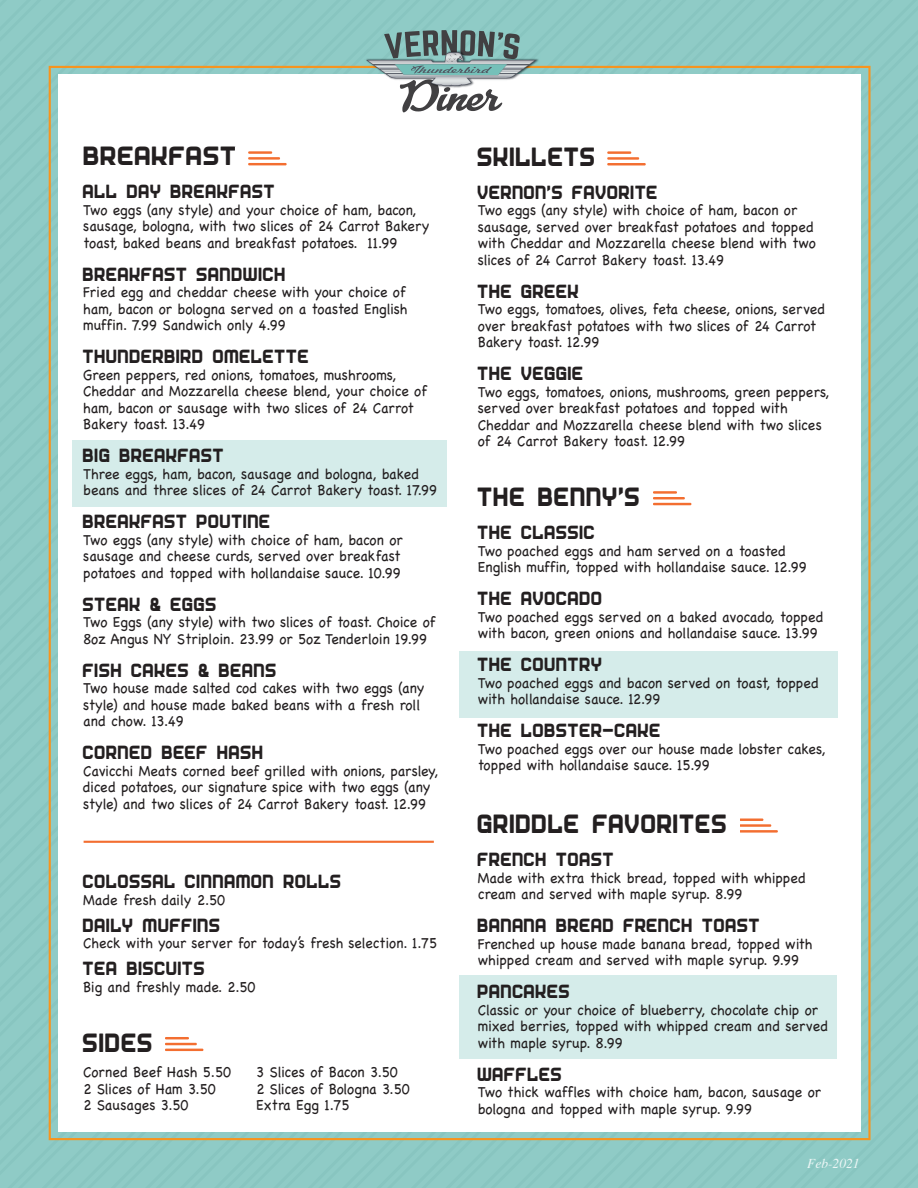
<style>
.page{position:relative;width:918px;height:1188px;background:#8fcbc6}
.page>*{position:absolute;margin:0;border:0;box-sizing:border-box;transform-origin:0 0}
.t1{font:27px "Diner";color:#231f20;scale:.94 1}
.t2{font:27px "Diner";color:#231f20}
.t3{font:19.5px "Diner";color:#231f20;scale:.94 1}
.t4{font:15px/16.5px "Chalkboard";color:#231f20;scale:.94 1}
.t5{font:15px "Chalkboard";color:#231f20;scale:.93 1}
.t6{font:italic 13.5px "Times";color:#fff}
</style>
<div class="page">
<div style="left:58px;top:74px;width:803px;height:1058px;background:#fff"></div>
<div style="left:72px;top:440px;width:375px;height:67px;background:#d5ecea"></div>
<div style="left:459px;top:651px;width:379px;height:66px;background:#d5ecea"></div>
<svg style="left:366px;top:30px;width:170px;height:82px"></svg>
<div style="left:459px;top:975px;width:378px;height:84px;background:#d5ecea"></div>
<hr style="left:653px;top:491px;width:24px;height:3px;background:#f36e30">
<hr style="left:653px;top:497px;width:32px;height:2px;background:#f36e30">
<hr style="left:653px;top:503px;width:38px;height:2px;background:#f36e30">
<hr style="left:165px;top:1037px;width:24px;height:2px;background:#f36e30">
<hr style="left:165px;top:1043px;width:32px;height:2px;background:#f36e30">
<hr style="left:165px;top:1049px;width:38px;height:2px;background:#f36e30">
<hr style="left:607px;top:151px;width:24px;height:3px;background:#f36e30">
<hr style="left:607px;top:157px;width:32px;height:3px;background:#f36e30">
<hr style="left:607px;top:163px;width:39px;height:2px;background:#f36e30">
<hr style="left:739px;top:819px;width:24px;height:2px;background:#f36e30">
<hr style="left:739px;top:824px;width:32px;height:3px;background:#f36e30">
<hr style="left:739px;top:830px;width:39px;height:3px;background:#f36e30">
<hr style="left:84px;top:841px;width:350px;height:2px;background:#f36e30">
<hr style="left:248px;top:151px;width:24px;height:3px;background:#f36e30">
<hr style="left:248px;top:157px;width:32px;height:3px;background:#f36e30">
<hr style="left:248px;top:163px;width:39px;height:2px;background:#f36e30">
<h1 class="t2" style="left:84px;top:138px;width:156px">BREAKFAST</h1>
<h2 class="t3" style="left:83px;top:178px;width:206px">ALL DAY BREAKFAST</h2>
<p class="t4" style="left:83px;top:201px;width:370px">Two eggs (any style) and your choice of ham, bacon, sausage, bologna, with two slices of 24 Carrot Bakery toast, baked beans and breakfast potatoes. 11.99</p>
<h2 class="t3" style="left:83px;top:261px;width:218px">BREAKFAST SANDWICH</h2>
<p class="t4" style="left:83px;top:284px;width:347px">Fried egg and cheddar cheese with your choice of ham, bacon or bologna served on a toasted English muffin. 7.99 Sandwich only 4.99</p>
<h2 class="t3" style="left:83px;top:343px;width:242px">THUNDERBIRD OMELETTE</h2>
<p class="t4" style="left:83px;top:366px;width:367px">Green peppers, red onions, tomatoes, mushrooms, Cheddar and Mozzarella cheese blend, your choice of ham, bacon or sausage with two slices of 24 Carrot Bakery toast. 13.49</p>
<h2 class="t3" style="left:83px;top:442px;width:152px">BIG BREAKFAST</h2>
<p class="t4" style="left:83px;top:465px;width:378px">Three eggs, ham, bacon, sausage and bologna, baked beans and three slices of 24 Carrot Bakery toast. 17.99</p>
<h2 class="t3" style="left:83px;top:508px;width:202px">BREAKFAST POUTINE</h2>
<p class="t4" style="left:83px;top:531px;width:341px">Two eggs (any style) with choice of ham, bacon or sausage and cheese curds, served over breakfast potatoes and topped with hollandaise sauce. 10.99</p>
<h2 class="t3" style="left:83px;top:591px;width:144px">STEAK &amp; EGGS</h2>
<p class="t4" style="left:83px;top:614px;width:376px">Two Eggs (any style) with two slices of toast. Choice of<br>8oz Angus NY Striploin. 23.99 or 5oz Tenderloin 19.99</p>
<h2 class="t3" style="left:83px;top:657px;width:208px">FISH CAKES &amp; BEANS</h2>
<p class="t4" style="left:83px;top:680px;width:365px">Two house made salted cod cakes with two eggs (any style) and house made baked beans with a fresh roll and chow. 13.49</p>
<h2 class="t3" style="left:83px;top:739px;width:194px">CORNED BEEF HASH</h2>
<p class="t4" style="left:83px;top:762px;width:379px">Cavicchi Meats corned beef grilled with onions, parsley, diced potatoes, our signature spice with two eggs (any style) and two slices of 24 Carrot Bakery toast. 12.99</p>
<h2 class="t3" style="left:83px;top:868px;width:277px">COLOSSAL CINNAMON ROLLS</h2>
<p class="t4" style="left:83px;top:891px;width:153px">Made fresh daily 2.50</p>
<h2 class="t3" style="left:83px;top:912px;width:148px">DAILY MUFFINS</h2>
<p class="t5" style="left:83px;top:934px;width:382px">Check with your server for today’s fresh selection. 1.75</p>
<h2 class="t3" style="left:83px;top:955px;width:132px">TEA BISCUITS</h2>
<p class="t4" style="left:83px;top:978px;width:185px">Big and freshly made. 2.50</p>
<h1 class="t1" style="left:83px;top:1024px;width:77px">SIDES</h1>
<p class="t4" style="left:83px;top:1064px;width:159px">Corned Beef Hash 5.50</p>
<p class="t4" style="left:256px;top:1064px;width:152px">3 Slices of Bacon 3.50</p>
<p class="t4" style="left:83px;top:1080px;width:142px">2 Slices of Ham 3.50</p>
<p class="t4" style="left:256px;top:1080px;width:165px">2 Slices of Bologna 3.50</p>
<p class="t4" style="left:83px;top:1097px;width:114px">2 Sausages 3.50</p>
<p class="t4" style="left:256px;top:1097px;width:101px">Extra Egg 1.75</p>
<h1 class="t1" style="left:478px;top:138px;width:128px">SKILLETS</h1>
<h2 class="t3" style="left:478px;top:179px;width:194px">VERNON’S FAVORITE</h2>
<p class="t4" style="left:478px;top:202px;width:361px">Two eggs (any style) with choice of ham, bacon or sausage, served over breakfast potatoes and topped with Cheddar and Mozzarella cheese blend with two slices of 24 Carrot Bakery toast. 13.49</p>
<h2 class="t3" style="left:478px;top:278px;width:110px">THE GREEK</h2>
<p class="t4" style="left:478px;top:301px;width:371px">Two eggs, tomatoes, olives, feta cheese, onions, served over breakfast potatoes with two slices of 24 Carrot<br>Bakery toast. 12.99</p>
<h2 class="t3" style="left:478px;top:360px;width:115px">THE VEGGIE</h2>
<p class="t4" style="left:478px;top:383px;width:375px">Two eggs, tomatoes, onions, mushrooms, green peppers, served over breakfast potatoes and topped with Cheddar and Mozzarella cheese blend with two slices of 24 Carrot Bakery toast. 12.99</p>
<h1 class="t1" style="left:478px;top:478px;width:176px">THE BENNY’S</h1>
<h2 class="t3" style="left:478px;top:519px;width:127px">THE CLASSIC</h2>
<p class="t4" style="left:478px;top:542px;width:352px">Two poached eggs and ham served on a toasted<br>English muffin, topped with hollandaise sauce. 12.99</p>
<h2 class="t3" style="left:478px;top:585px;width:135px">THE AVOCADO</h2>
<p class="t4" style="left:478px;top:608px;width:369px">Two poached eggs served on a baked avocado, topped with bacon, green onions and hollandaise sauce. 13.99</p>
<h2 class="t3" style="left:478px;top:651px;width:135px">THE COUNTRY</h2>
<p class="t4" style="left:478px;top:674px;width:364px">Two poached eggs and bacon served on toast, topped with hollandaise sauce. 12.99</p>
<h2 class="t3" style="left:478px;top:717px;width:197px">THE LOBSTER-CAKE</h2>
<p class="t4" style="left:478px;top:740px;width:371px">Two poached eggs over our house made lobster cakes, topped with hollandaise sauce. 15.99</p>
<h1 class="t1" style="left:478px;top:805px;width:268px">GRIDDLE FAVORITES</h1>
<h2 class="t3" style="left:478px;top:846px;width:147px">FRENCH TOAST</h2>
<p class="t4" style="left:478px;top:869px;width:350px">Made with extra thick bread, topped with whipped cream and served with maple syrup. 8.99</p>
<h2 class="t3" style="left:478px;top:912px;width:302px">BANANA BREAD FRENCH TOAST</h2>
<p class="t4" style="left:478px;top:935px;width:358px">Frenched up house made banana bread, topped with whipped cream and served with maple syrup. 9.99</p>
<h2 class="t3" style="left:478px;top:978px;width:101px">PANCAKES</h2>
<p class="t4" style="left:478px;top:1001px;width:374px">Classic or your choice of blueberry, chocolate chip or mixed berries, topped with whipped cream and served with maple syrup. 8.99</p>
<h2 class="t3" style="left:478px;top:1061px;width:92px">WAFFLES</h2>
<p class="t4" style="left:478px;top:1084px;width:367px">Two thick waffles with choice ham, bacon, sausage or bologna and topped with maple syrup. 9.99</p>
<p class="t6" style="left:807px;top:1152px;width:54px">Feb-2021</p>
</div>
